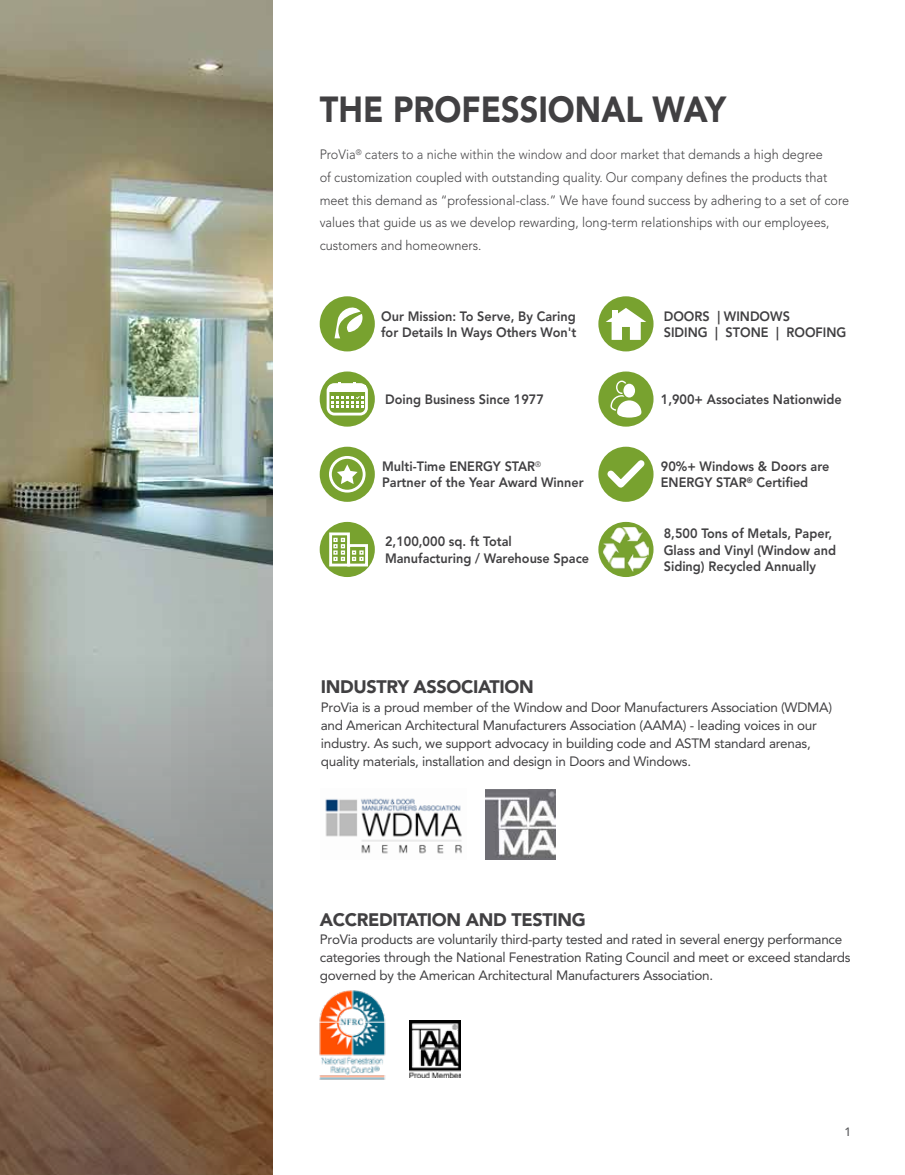
<style>
.page{position:relative;width:905px;height:1175px;background:#fff}
.page>*{position:absolute;margin:0;border:0;box-sizing:border-box;transform-origin:0 0}
.t1{font:900 36px "Avenir LT Std";color:#414042;scale:.9 1}
.t2{font:900 18px "Avenir LT Std";letter-spacing:-.02em;color:#414042}
.t3{font:13.5px/18px "Avenir LT Std";letter-spacing:-.02em;color:#414042}
.t4{font:800 13.5px/16.2px "Avenir LT Std";color:#414042;scale:.94 1}
.t5{font:300 13.5px/22.5px "Avenir LT Std";color:#414042;scale:.94 1}
.t6{font:500 12px "Avenir LT Std";color:#58595b}
</style>
<div class="page">
<img style="left:0;top:0;width:272px;height:656px">
<svg style="left:0;top:656px;width:272px;height:518px;background:#907a67"></svg>
<div style="left:254px;top:22px;width:537px;height:175px;background:#fff"></div>
<img style="left:485px;top:789px;width:70px;height:70px">
<img style="left:325px;top:798px;width:137px;height:56px">
<img style="left:409px;top:1020px;width:51px;height:57px">
<img style="left:319px;top:990px;width:67px;height:90px">
<div style="left:320px;top:447px;width:55px;height:55px;background:#78a22f;border-radius:50%"></div>
<svg style="left:337px;top:464px;width:20px;height:20px"></svg>
<div style="left:329px;top:456px;width:36px;height:36px;border:3px solid #fff;border-radius:50%"></div>
<div style="left:598px;top:447px;width:55px;height:55px;background:#78a22f;border-radius:50%"></div>
<svg style="left:604px;top:457px;width:44px;height:31px"></svg>
<div style="left:598px;top:371px;width:55px;height:55px;background:#78a22f;border-radius:50%"></div>
<svg style="left:610px;top:380px;width:31px;height:37px"></svg>
<div style="left:320px;top:371px;width:55px;height:55px;background:#78a22f;border-radius:50%"></div>
<div style="left:326px;top:383px;width:42px;height:32px;border:3px solid #fff;border-radius:6px"></div>
<div style="left:329px;top:385px;width:36px;height:7px;background:#fff"></div>
<svg style="left:331px;top:396px;width:32px;height:12px"></svg>
<div style="left:320px;top:522px;width:55px;height:55px;background:#78a22f;border-radius:50%"></div>
<div style="left:329px;top:532px;width:21px;height:34px;border:3px solid #fff"></div>
<div style="left:347px;top:544px;width:21px;height:22px;border:3px solid #fff"></div>
<svg style="left:333px;top:538px;width:12px;height:23px"></svg>
<svg style="left:352px;top:550px;width:11px;height:11px"></svg>
<div style="left:598px;top:522px;width:55px;height:55px;background:#78a22f;border-radius:50%"></div>
<img style="left:603px;top:527px;width:45px;height:45px">
<div style="left:598px;top:296px;width:55px;height:55px;background:#78a22f;border-radius:50%"></div>
<svg style="left:606px;top:308px;width:40px;height:32px"></svg>
<div style="left:612px;top:310px;width:5px;height:9px;background:#fff"></div>
<div style="left:320px;top:296px;width:55px;height:55px;background:#78a22f;border-radius:50%"></div>
<svg style="left:334px;top:307px;width:29px;height:31px"></svg>
<h1 class="t1" style="left:320px;top:88px;width:453px">THE PROFESSIONAL WAY</h1>
<p class="t5" style="left:320px;top:144px;width:564px">ProVia<sup>®</sup> caters to a niche within the window and door market that demands a high degree<br>of customization coupled with outstanding quality. Our company defines the products that meet this demand as “professional-class.” We have found success by adhering to a set of core values that guide us as we develop rewarding, long-term relationships with our employees, customers and homeowners.</p>
<p class="t4" style="left:381px;top:308px;width:209px">Our Mission: To Serve, By Caring for Details In Ways Others Won't</p>
<p class="t4" style="left:385px;top:391px;width:170px">Doing Business Since 1977</p>
<p class="t4" style="left:663px;top:308px;width:196px">DOORS | WINDOWS<br>SIDING | STONE | ROOFING</p>
<p class="t4" style="left:660px;top:391px;width:194px">1,900+ Associates Nationwide</p>
<p class="t4" style="left:382px;top:458px;width:216px">Multi-Time ENERGY STAR<sup>®<br></sup>Partner of the Year Award Winner</p>
<p class="t4" style="left:660px;top:458px;width:181px">90%+ Windows &amp; Doors are<br>ENERGY STAR<sup>®</sup> Certified</p>
<p class="t4" style="left:385px;top:533px;width:218px">2,100,000 sq. ft Total<br>Manufacturing / Warehouse Space</p>
<p class="t4" style="left:663px;top:525px;width:185px">8,500 Tons of Metals, Paper,<br>Glass and Vinyl (Window and<br>Siding) Recycled Annually</p>
<h2 class="t2" style="left:321px;top:676px;width:214px">INDUSTRY ASSOCIATION</h2>
<p class="t3" style="left:321px;top:698px;width:512px">ProVia is a proud member of the Window and Door Manufacturers Association (WDMA) and American Architectural Manufacturers Association (AAMA) - leading voices in our industry. As such, we support advocacy in building code and ASTM standard arenas, quality materials, installation and design in Doors and Windows.</p>
<h2 class="t2" style="left:320px;top:909px;width:267px">ACCREDITATION AND TESTING</h2>
<p class="t3" style="left:320px;top:930px;width:532px">ProVia products are voluntarily third-party tested and rated in several energy performance categories through the National Fenestration Rating Council and meet or exceed standards governed by the American Architectural Manufacturers Association.</p>
<p class="t6" style="left:844px;top:1124px;width:8px">1</p>
</div>
